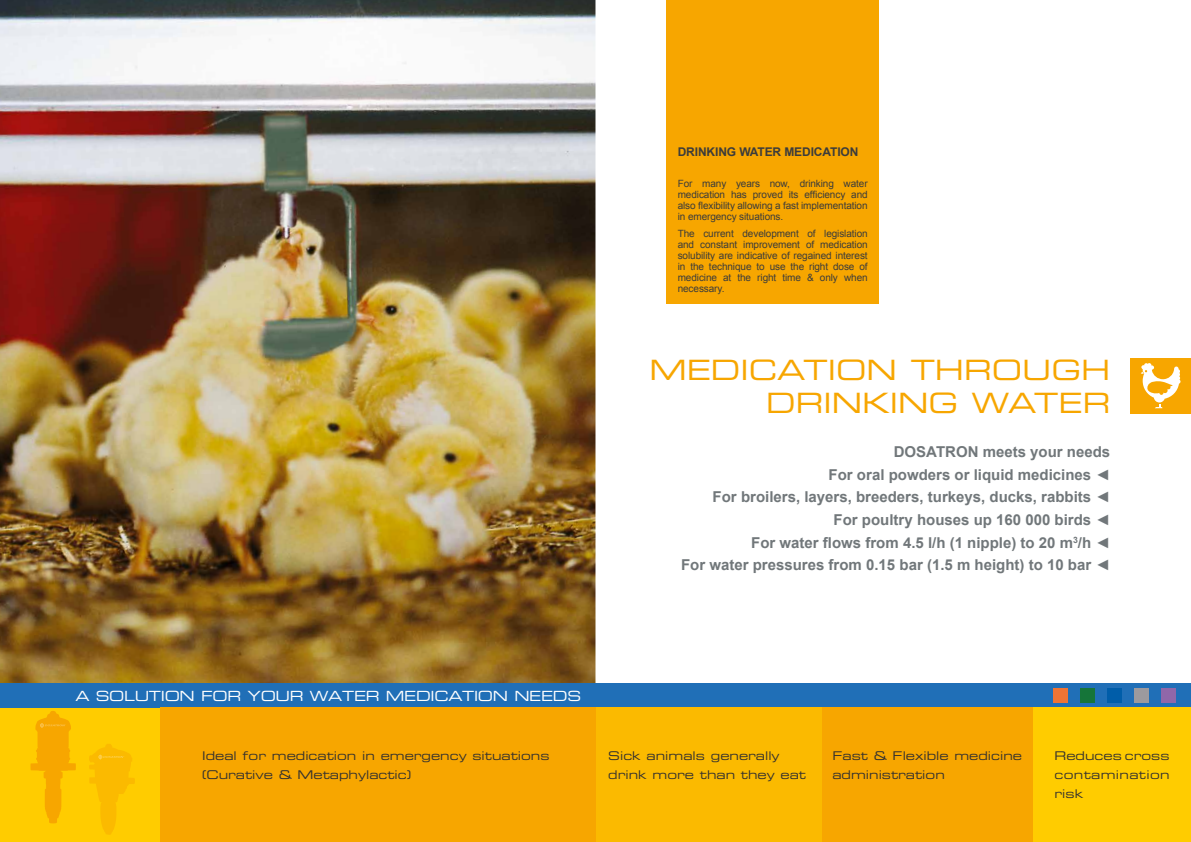
<style>
.page{position:relative;width:1191px;height:842px;background:#fff}
.page>*{position:absolute;margin:0;border:0;box-sizing:border-box;transform-origin:0 0}
.t1{font:28px/33.6px "Eurostile Extended Two";color:#f7a600;text-align:right}
.t2{font:700 15px/22.7px "Arial";color:#71777a;text-align:right}
.t3{font:14px "Eurostile Extended Two";letter-spacing:-.02em;color:#fff}
.t4{font:12px/19px "Eurostile Extended Two";color:#32302f}
.t5{font:700 12px "Arial";letter-spacing:-.01em;color:#3c3c3b}
.t6{font:10px/11px "Arial";letter-spacing:-.01em;color:#3c3c3b;text-align:justify}
</style>
<div class="page">
<img style="left:0;top:0;width:595px;height:683px">
<div style="left:0;top:695px;width:159px;height:147px;background:#fc0"></div>
<div style="left:1130px;top:358px;width:61px;height:55px;background:#f7a600"></div>
<svg style="left:1140px;top:363px;width:40px;height:45px"></svg>
<svg style="left:30px;top:711px;width:46px;height:113px"></svg>
<svg style="left:89px;top:744px;width:46px;height:91px"></svg>
<div style="left:0;top:683px;width:1191px;height:24px;background:#206fb7"></div>
<div style="left:1053px;top:688px;width:14px;height:14px;background:#ee7435"></div>
<div style="left:1080px;top:688px;width:14px;height:14px;background:#157539"></div>
<div style="left:1107px;top:688px;width:14px;height:14px;background:#005da9"></div>
<div style="left:1134px;top:688px;width:14px;height:14px;background:#9c9a9e"></div>
<div style="left:1161px;top:688px;width:14px;height:14px;background:#9067a9"></div>
<div style="left:1033px;top:707px;width:158px;height:135px;background:#fc0"></div>
<div style="left:822px;top:707px;width:211px;height:135px;background:#f7a600"></div>
<div style="left:595px;top:707px;width:227px;height:135px;background:#fbba00"></div>
<div style="left:160px;top:707px;width:435px;height:135px;background:#f7a600"></div>
<div style="left:666px;top:0;width:213px;height:303px;background:#f7a600"></div>
<p class="t5" style="left:677px;top:144px;width:182px">DRINKING WATER MEDICATION</p>
<p class="t6" style="left:677px;top:178px;width:191px">For many years now, drinking water medication has proved its efficiency and also flexibility allowing a fast implementation in emergency situations.</p>
<p class="t6" style="left:677px;top:228px;width:191px">The current development of legislation and constant improvement of medication solubility are indicative of regained interest in the technique to use the right dose of medicine at the right time &amp; only when necessary.</p>
<h1 class="t1" style="left:649px;top:352px;width:462px">MEDICATION THROUGH<br>DRINKING WATER</h1>
<p class="t2" style="left:681px;top:441px;width:431px">DOSATRON meets your needs<br>For oral powders or liquid medicines ◄<br>For broilers, layers, breeders, turkeys, ducks, rabbits ◄<br>For poultry houses up 160 000 birds ◄<br>For water flows from 4.5 l/h (1 nipple) to 20 m<sup>3</sup>/h ◄<br>For water pressures from 0.15 bar (1.5 m height) to 10 bar ◄</p>
<h3 class="t3" style="left:75px;top:686px;width:507px">A SOLUTION FOR YOUR WATER MEDICATION NEEDS</h3>
<p class="t4" style="left:202px;top:746px;width:349px">Ideal for medication in emergency situations (Curative &amp; Metaphylactic)</p>
<p class="t4" style="left:832px;top:746px;width:191px">Fast &amp; Flexible medicine administration</p>
<p class="t4" style="left:608px;top:746px;width:199px">Sick animals generally drink more than they eat</p>
<p class="t4" style="left:1054px;top:746px;width:117px;text-align:justify">Reduces cross contamination risk</p>
</div>
